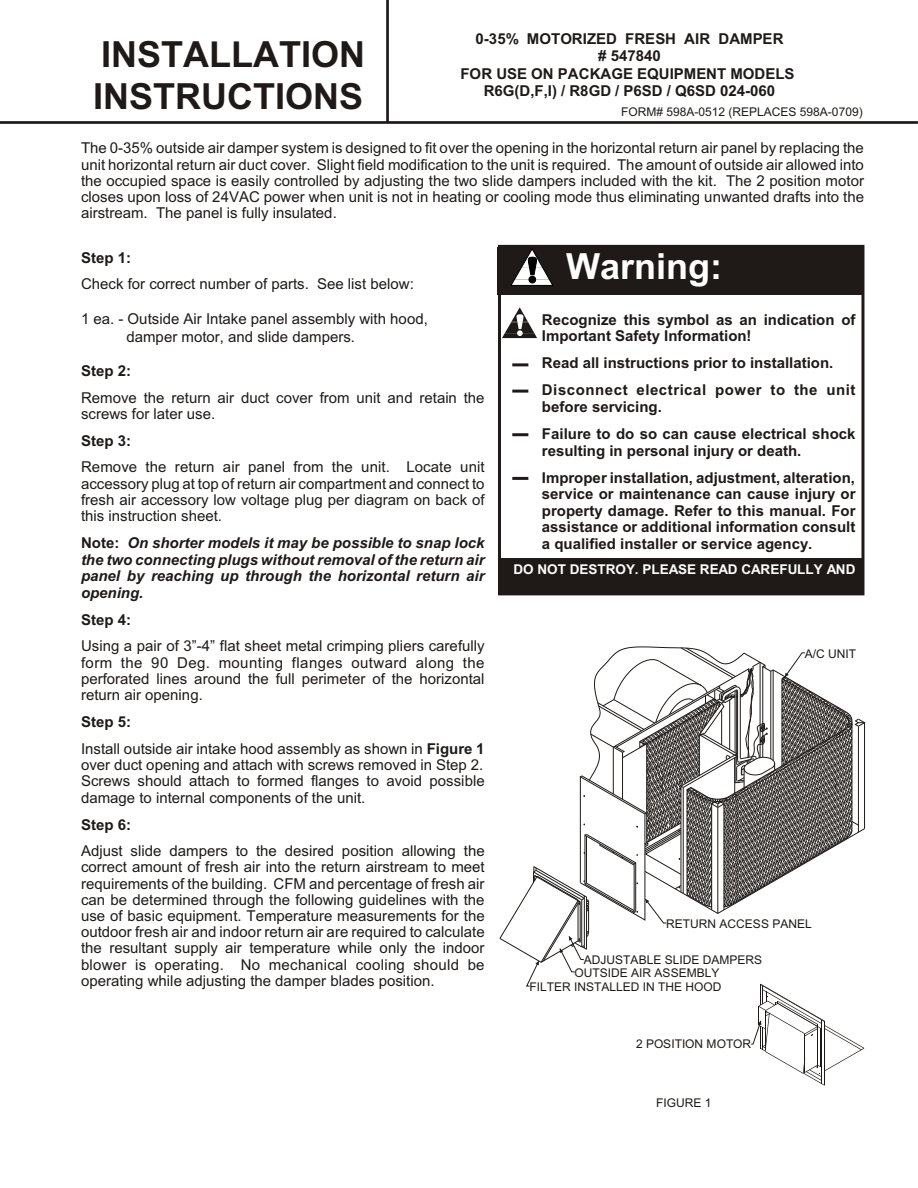
<style>
.page{position:relative;width:918px;height:1188px;background:#fff}
.page>*{position:absolute;margin:0;border:0;box-sizing:border-box;transform-origin:0 0}
.t1{font:700 36px/42.2px "Arial";color:#1f1a17}
.t2{font:700 36px "Arial";color:#fff}
.t3{font:15px/16.2px "Arial";color:#1f1a17;text-align:justify}
.t4{font:700 15px/16.5px "Arial";color:#1f1a17}
.t5{font:italic 700 15px/16.5px "Arial";color:#1f1a17;text-align:justify}
.t6{font:700 13.5px "Arial";color:#fff}
.t7{font:12px/12.9px "Arial";color:#1f1a17}
.s1{font-style:normal}
.s2{font-weight:700}
</style>
<div class="page">
<hr style="left:0;top:121px;width:918px;height:3px;background:#1f1a17">
<hr style="left:386px;top:0;width:3px;height:122px;background:#1f1a17">
<div style="left:498px;top:247px;width:365px;height:48px;background:#1f1a17"></div>
<svg style="left:511px;top:249px;width:42px;height:36px"></svg>
<svg style="left:502px;top:307px;width:35px;height:31px"></svg>
<div style="left:498px;top:245px;width:366px;height:350px;border:3px solid #1f1a17"></div>
<hr style="left:512px;top:363px;width:16px;height:3px;background:#1f1a17">
<hr style="left:512px;top:390px;width:16px;height:3px;background:#1f1a17">
<hr style="left:512px;top:433px;width:16px;height:3px;background:#1f1a17">
<hr style="left:512px;top:477px;width:16px;height:3px;background:#1f1a17">
<div style="left:498px;top:558px;width:365px;height:36px;background:#1f1a17"></div>
<svg style="left:500px;top:646px;width:365px;height:440px"></svg>
<h1 class="t1" style="left:93px;top:36px;width:274px">INSTALLATION<br>INSTRUCTIONS</h1>
<p class="t4" style="left:460px;top:31px;width:336px;line-height:17.5px;text-align:center">0-35% MOTORIZED FRESH AIR DAMPER<br># 547840<br>FOR USE ON PACKAGE EQUIPMENT MODELS<br>R6G(D,F,I) / R8GD / P6SD / Q6SD 024-060</p>
<p class="t7" style="left:621px;top:107px;width:243px">FORM# 598A-0512 (REPLACES 598A-0709)</p>
<p class="t3" style="left:81px;top:142px;width:785px">The 0-35% outside air damper system is designed to fit over the opening in the horizontal return air panel by replacing the unit horizontal return air duct cover. Slight field modification to the unit is required. The amount of outside air allowed into the occupied space is easily controlled by adjusting the two slide dampers included with the kit. The 2 position motor closes upon loss of 24VAC power when unit is not in heating or cooling mode thus eliminating unwanted drafts into the airstream. The panel is fully insulated.</p>
<p class="t4" style="left:81px;top:250px;width:52px">Step 1:</p>
<p class="t3" style="left:81px;top:277px;width:334px">Check for correct number of parts. See list below:</p>
<p class="t3" style="left:126px;top:312px;width:303px;line-height:17.5px;text-indent:-45px">1 ea. - Outside Air Intake panel assembly with hood, damper motor, and slide dampers.</p>
<p class="t4" style="left:81px;top:364px;width:52px">Step 2:</p>
<p class="t3" style="left:81px;top:391px;width:405px">Remove the return air duct cover from unit and retain the screws for later use.</p>
<p class="t4" style="left:81px;top:434px;width:52px">Step 3:</p>
<p class="t3" style="left:81px;top:460px;width:405px">Remove the return air panel from the unit. Locate unit accessory plug at top of return air compartment and connect to fresh air accessory low voltage plug per diagram on back of this instruction sheet.</p>
<p class="t5" style="left:81px;top:536px;width:405px"><span class="s1">Note:</span> On shorter models it may be possible to snap lock the two connecting plugs without removal of the return air panel by reaching up through the horizontal return air opening.</p>
<p class="t4" style="left:81px;top:613px;width:52px">Step 4:</p>
<p class="t3" style="left:81px;top:639px;width:405px">Using a pair of 3”-4” flat sheet metal crimping pliers carefully form the 90 Deg. mounting flanges outward along the perforated lines around the full perimeter of the horizontal return air opening.</p>
<p class="t3" style="left:81px;top:710px;width:405px;line-height:27px"><span class="s2">Step 5:<br></span>Install outside air intake hood assembly as shown in <span class="s2">Figure 1</span></p>
<p class="t3" style="left:81px;top:758px;width:405px">over duct opening and attach with screws removed in Step 2.<br>Screws should attach to formed flanges to avoid possible damage to internal components of the unit.</p>
<p class="t4" style="left:81px;top:817px;width:52px">Step 6:</p>
<p class="t3" style="left:81px;top:844px;width:405px">Adjust slide dampers to the desired position allowing the correct amount of fresh air into the return airstream to meet requirements of the building. CFM and percentage of fresh air can be determined through the following guidelines with the use of basic equipment. Temperature measurements for the outdoor fresh air and indoor return air are required to calculate the resultant supply air temperature while only the indoor blower is operating. No mechanical cooling should be operating while adjusting the damper blades position.</p>
<h1 class="t2" style="left:566px;top:253px;width:157px">Warn ing:</h1>
<p class="t4" style="left:542px;top:313px;width:315px">Recognize this symbol as an indication of<br>Important Safety Information!</p>
<p class="t4" style="left:542px;top:351px;width:315px;line-height:27px">Read all instructions prior to installation.<br>Disconnect electrical power to the unit</p>
<p class="t4" style="left:542px;top:395px;width:315px;line-height:27px">before servicing.<br>Failure to do so can cause electrical shock</p>
<p class="t4" style="left:542px;top:438px;width:315px;line-height:27px">resulting in personal injury or death.<br>Improper installation, adjustment, alteration,</p>
<p class="t4" style="left:542px;top:487px;width:315px;text-align:justify">service or maintenance can cause injury or property damage. Refer to this manual. For assistance or additional information consult a qualified installer or service agency.</p>
<p class="t6" style="left:513px;top:564px;width:344px">DO NOT DESTROY. PLEASE READ CAREFULLY AND</p>
<p class="t7" style="left:805px;top:648px;width:53px">A/C UNIT</p>
<p class="t7" style="left:666px;top:918px;width:147px">RETURN ACCESS PANEL</p>
<p class="t7" style="left:575px;top:954px;width:189px;text-indent:9px">ADJUSTABLE SLIDE DAMPERS<br>OUTSIDE AIR ASSEMBLY</p>
<p class="t7" style="left:530px;top:981px;width:193px">FILTER INSTALLED IN THE HOOD</p>
<p class="t7" style="left:636px;top:1038px;width:117px">2 POSITION MOTOR</p>
<p class="t7" style="left:656px;top:1097px;width:57px">FIGURE 1</p>
</div>
